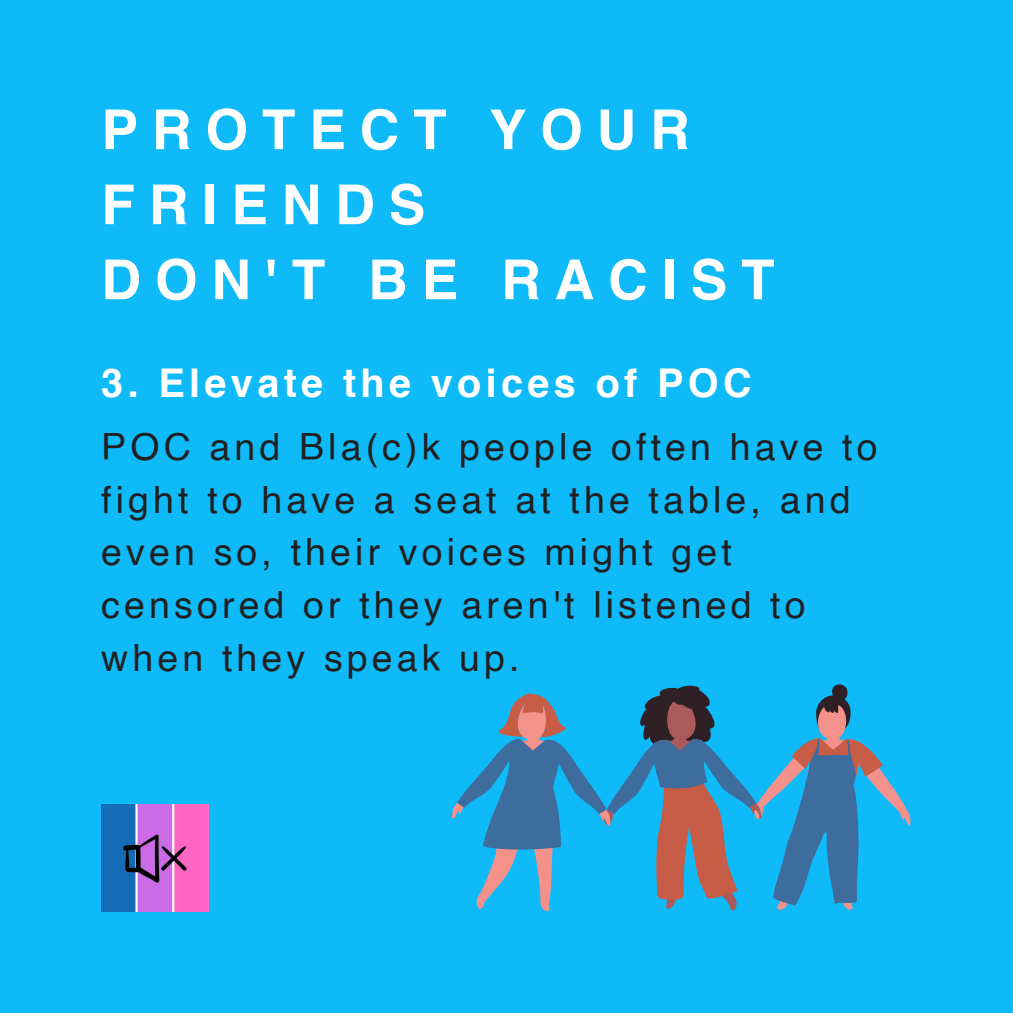
<style>
.page{position:relative;width:1013px;height:1013px;background:#fff}
.page>*{position:absolute;margin:0;border:0;box-sizing:border-box;transform-origin:0 0}
.t1{font:700 55px "Helvetica";letter-spacing:.25em;color:#fff}
.t2{font:700 39.62px "Helvetica";letter-spacing:.11em;color:#fff}
.t3{font:37.5px/52.5px "Helvetica";letter-spacing:.11em;color:#212021}
</style>
<div class="page">
<div style="left:0;top:0;width:1012px;height:1012px;background:#0fbaf8"></div>
<svg style="left:452px;top:684px;width:459px;height:227px"></svg>
<img style="left:101px;top:804px;width:107px;height:107px">
<p class="t1" style="left:101px;top:107px;width:590px">PROTECT YOUR</p>
<p class="t1" style="left:101px;top:182px;width:325px">FRIENDS</p>
<p class="t1" style="left:101px;top:257px;width:674px">DON'T BE RACIST</p>
<p class="t2" style="left:101px;top:366px;width:652px">3. Elevate the voices of POC</p>
<p class="t3" style="left:101px;top:424px;width:777px">POC and Bla(c)k people often have to fight to have a seat at the table, and even so, their voices might get censored or they aren't listened to when they speak up.</p>
</div>
